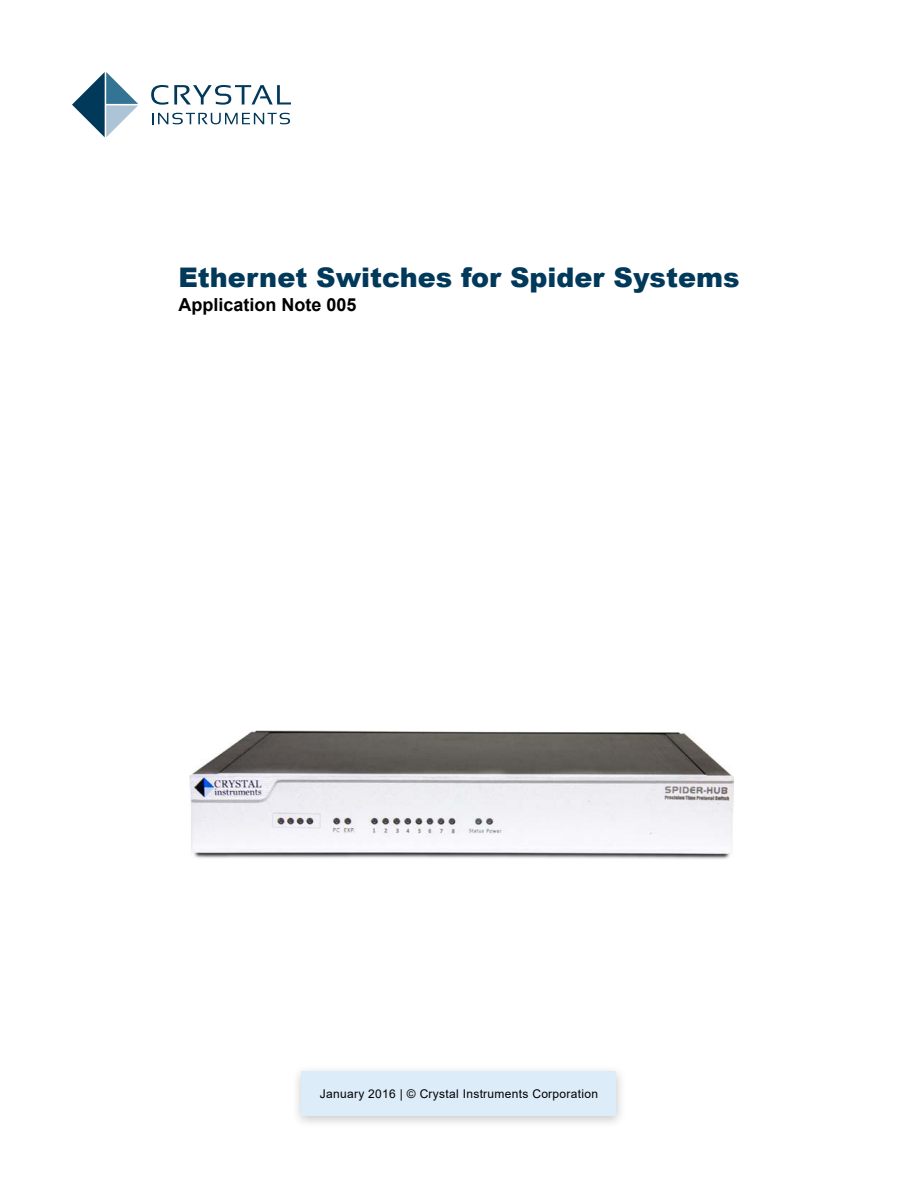
<style>
.page{position:relative;width:918px;height:1188px;background:#fff}
.page>*{position:absolute;margin:0;border:0;box-sizing:border-box;transform-origin:0 0}
.t1{font:900 27px "Arial";color:#00395a}
.t2{font:700 18px "Arial";color:#000}
.t3{font:12px "Arial";letter-spacing:.025em;color:#000}
</style>
<div class="page">
<svg style="left:151px;top:85px;width:17px;height:20px"></svg>
<svg style="left:174px;top:85px;width:117px;height:20px"></svg>
<svg style="left:152px;top:113px;width:138px;height:11px"></svg>
<svg style="left:72px;top:72px;width:66px;height:65px"></svg>
<div style="left:291px;top:1064px;width:336px;height:65px;background:#000;opacity:.22"></div>
<div style="left:302px;top:1071px;width:314px;height:45px;background:#ddecf9"></div>
<img style="left:190px;top:731px;width:544px;height:128px">
<h1 class="t1" style="left:178px;top:258px;width:563px">Ethernet Switches for Spider Systems</h1>
<h2 class="t2" style="left:178px;top:292px;width:180px">Application Note 005</h2>
<p class="t3" style="left:320px;top:1086px;width:280px">January 2016 | © Crystal Instruments Corporation</p>
</div>
